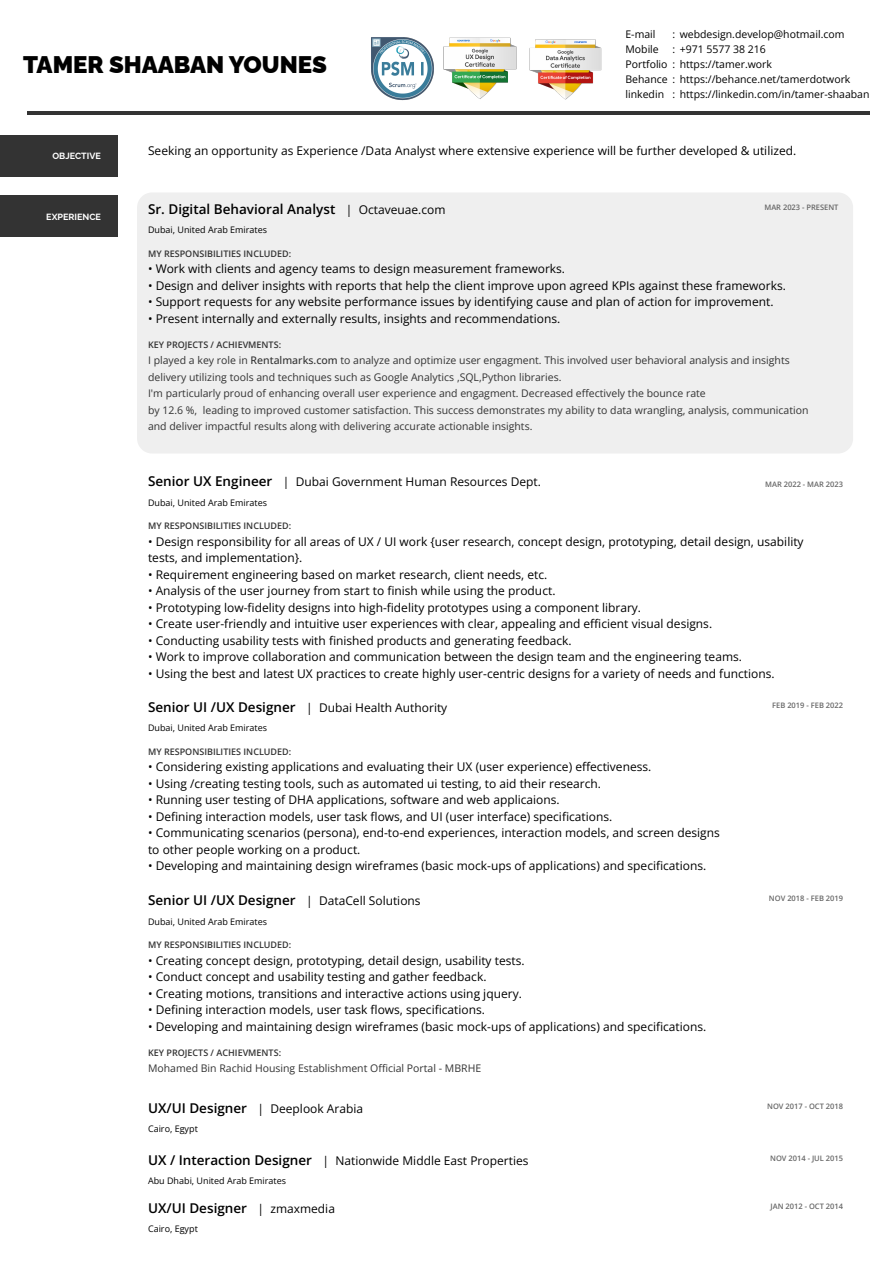
<style>
.page{position:relative;width:893px;height:1263px;background:#fff}
.page>*{position:absolute;margin:0;border:0;box-sizing:border-box;transform-origin:0 0}
.t1{font:900 24px "Raleway";color:#000}
.t2{font:600 13.5px "Open Sans";color:#000}
.t3{font:12px/16.5px "Open Sans";color:#000}
.t4{font:10.5px/16.5px "Open Sans";color:#333}
.t5{font:10.5px/15px "Open Sans";color:#000}
.t6{font:600 9px "Open Sans";color:#333}
.t7{font:9px "Open Sans";color:#000}
.t8{font:700 9px "Raleway";color:#fff}
.t9{font:600 7.5px "Open Sans";color:#666}
.s1{font-weight:400;font-size:12px}
.s2{font-weight:500}
.s3{font-weight:600;font-size:13.5px}
</style>
<div class="page">
<div style="left:137px;top:192px;width:716px;height:261px;background:#efefef;border-radius:15px"></div>
<img style="left:443px;top:37px;width:74px;height:62px">
<img style="left:529px;top:39px;width:73px;height:61px">
<img style="left:371px;top:37px;width:63px;height:64px">
<hr style="left:27px;top:111px;width:843px;height:3px;background:#333">
<div style="left:169px;top:0;width:24px;height:1263px;background:linear-gradient(to right,#fbfbfb,#fbfbfb)"></div>
<svg style="left:91px;top:114px;width:78px;height:339px"></svg>
<svg style="left:0;top:135px;width:12px;height:102px"></svg>
<svg style="left:12px;top:114px;width:79px;height:123px;fill:#333"></svg>
<h1 class="t1" style="left:23px;top:45px;width:305px">TAMER SHAABAN YOUNES</h1>
<p class="t5" style="left:672px;top:26px;width:173px">: webdesign.develop@hotmail.com : +971 5577 38 216<br>: https://tamer.work</p>
<p class="t5" style="left:672px;top:86px;width:199px">: https://linkedin.com/in/tamer-shaaban</p>
<p class="t5" style="left:625px;top:26px;width:226px">E-mail<br>Mobile<br>Portfolio<br>Behance : https://behance.net/tamerdotwork linkedin</p>
<p class="t8" style="left:52px;top:149px;width:50px">OBJECTIVE</p>
<p class="t8" style="left:46px;top:209px;width:56px">EXPERIENCE</p>
<p class="t3" style="left:148px;top:142px;width:650px">Seeking an opportunity as Experience /Data Analyst where extensive experience will be further developed &amp; utilized.</p>
<p class="t2" style="left:148px;top:199px;width:299px">Sr. Digital Behavioral Analyst <span class="s1">| Octaveuae.com</span></p>
<p class="t7" style="left:148px;top:224px;width:121px">Dubai, United Arab Emirates</p>
<p class="t6" style="left:148px;top:247px;width:145px">MY RESPONSIBILITIES INCLUDED:</p>
<p class="t3" style="left:148px;top:260px;width:419px">• Work with clients and agency teams to design measurement frameworks.</p>
<p class="t3" style="left:148px;top:277px;width:639px">• Design and deliver insights with reports that help the client improve upon agreed KPIs against these frameworks.</p>
<p class="t3" style="left:148px;top:293px;width:627px">• Support requests for any website performance issues by identifying cause and plan of action for improvement.</p>
<p class="t3" style="left:148px;top:310px;width:414px">• Present internally and externally results, insights and recommendations.</p>
<p class="t6" style="left:148px;top:338px;width:135px">KEY PROJECTS / ACHIEVMENTS:</p>
<p class="t4" style="left:148px;top:352px;width:662px">I played a key role in <span class="s2">Rentalmarks.com</span> to analyze and optimize user engagment. This involved user behavioral analysis and insights delivery utilizing tools and techniques such as Google Analytics ,SQL,Python libraries.<br>I'm particularly proud of enhancing overall user experience and engagment. Decreased effectively the bounce rate<br>by 12.6 %, leading to improved customer satisfaction. This success demonstrates my ability to data wrangling, analysis, communication and deliver impactful results along with delivering accurate actionable insights.</p>
<p class="t9" style="left:764px;top:202px;width:76px">MAR 2023 - PRESENT</p>
<p class="t3" style="left:148px;top:473px;width:394px"><span class="s3">Senior UX Engineer</span> | Dubai Government Human Resources Dept.</p>
<p class="t7" style="left:148px;top:496px;width:121px">Dubai, United Arab Emirates</p>
<p class="t6" style="left:148px;top:520px;width:145px">MY RESPONSIBILITIES INCLUDED:</p>
<p class="t3" style="left:148px;top:533px;width:657px">• Design responsibility for all areas of UX / UI work {user research, concept design, prototyping, detail design, usability tests, and implementation}.</p>
<p class="t3" style="left:148px;top:566px;width:401px">• Requirement engineering based on market research, client needs, etc.</p>
<p class="t3" style="left:148px;top:582px;width:409px">• Analysis of the user journey from start to finish while using the product.</p>
<p class="t3" style="left:148px;top:599px;width:495px">• Prototyping low-fidelity designs into high-fidelity prototypes using a component library.</p>
<p class="t3" style="left:148px;top:615px;width:566px">• Create user-friendly and intuitive user experiences with clear, appealing and efficient visual designs.</p>
<p class="t3" style="left:148px;top:632px;width:425px">• Conducting usability tests with finished products and generating feedback.</p>
<p class="t3" style="left:148px;top:648px;width:595px">• Work to improve collaboration and communication between the design team and the engineering teams.</p>
<p class="t3" style="left:148px;top:665px;width:628px">• Using the best and latest UX practices to create highly user-centric designs for a variety of needs and functions.</p>
<p class="t9" style="left:765px;top:479px;width:79px">MAR 2022 - MAR 2023</p>
<p class="t3" style="left:148px;top:699px;width:301px"><span class="s3">Senior UI /UX Designer</span> | Dubai Health Authority</p>
<p class="t7" style="left:148px;top:722px;width:121px">Dubai, United Arab Emirates</p>
<p class="t6" style="left:148px;top:745px;width:145px">MY RESPONSIBILITIES INCLUDED:</p>
<p class="t3" style="left:148px;top:758px;width:505px">• Considering existing applications and evaluating their UX (user experience) effectiveness.</p>
<p class="t3" style="left:148px;top:775px;width:454px">• Using /creating testing tools, such as automated ui testing, to aid their research.</p>
<p class="t3" style="left:148px;top:791px;width:413px">• Running user testing of DHA applications, software and web applicaions.</p>
<p class="t3" style="left:148px;top:808px;width:466px">• Defining interaction models, user task flows, and UI (user interface) specifications.</p>
<p class="t3" style="left:148px;top:824px;width:573px">• Communicating scenarios (persona), end-to-end experiences, interaction models, and screen designs to other people working on a product.</p>
<p class="t3" style="left:148px;top:857px;width:560px">• Developing and maintaining design wireframes (basic mock-ups of applications) and specifications.</p>
<p class="t9" style="left:772px;top:700px;width:72px">FEB 2019 - FEB 2022</p>
<p class="t2" style="left:148px;top:891px;width:274px">Senior UI /UX Designer <span class="s1">| DataCell Solutions</span></p>
<p class="t7" style="left:148px;top:915px;width:121px">Dubai, United Arab Emirates</p>
<p class="t6" style="left:148px;top:939px;width:145px">MY RESPONSIBILITIES INCLUDED:</p>
<p class="t3" style="left:148px;top:952px;width:378px">• Creating concept design, prototyping, detail design, usability tests.</p>
<p class="t3" style="left:148px;top:968px;width:340px">• Conduct concept and usability testing and gather feedback.</p>
<p class="t3" style="left:148px;top:985px;width:375px">• Creating motions, transitions and interactive actions using jquery.</p>
<p class="t3" style="left:148px;top:1001px;width:338px">• Defining interaction models, user task flows, specifications.</p>
<p class="t3" style="left:148px;top:1018px;width:560px">• Developing and maintaining design wireframes (basic mock-ups of applications) and specifications.</p>
<p class="t6" style="left:148px;top:1046px;width:135px">KEY PROJECTS / ACHIEVMENTS:</p>
<p class="t4" style="left:148px;top:1060px;width:335px">Mohamed Bin Rachid Housing Establishment Official Portal - MBRHE</p>
<p class="t9" style="left:769px;top:893px;width:76px">NOV 2018 - FEB 2019</p>
<p class="t3" style="left:148px;top:1100px;width:217px"><span class="s3">UX/UI Designer</span> | Deeplook Arabia</p>
<p class="t7" style="left:148px;top:1123px;width:51px">Cairo, Egypt</p>
<p class="t9" style="left:767px;top:1101px;width:77px">NOV 2017 - OCT 2018</p>
<p class="t3" style="left:148px;top:1152px;width:382px"><span class="s3">UX / Interaction Designer</span> | Nationwide Middle East Properties</p>
<p class="t7" style="left:148px;top:1175px;width:140px">Abu Dhabi, United Arab Emirates</p>
<p class="t9" style="left:770px;top:1153px;width:74px">NOV 2014 - JUL 2015</p>
<p class="t2" style="left:148px;top:1199px;width:188px">UX/UI Designer <span class="s1">| zmaxmedia</span></p>
<p class="t7" style="left:148px;top:1223px;width:51px">Cairo, Egypt</p>
<p class="t9" style="left:770px;top:1201px;width:74px">JAN 2012 - OCT 2014</p>
</div>
